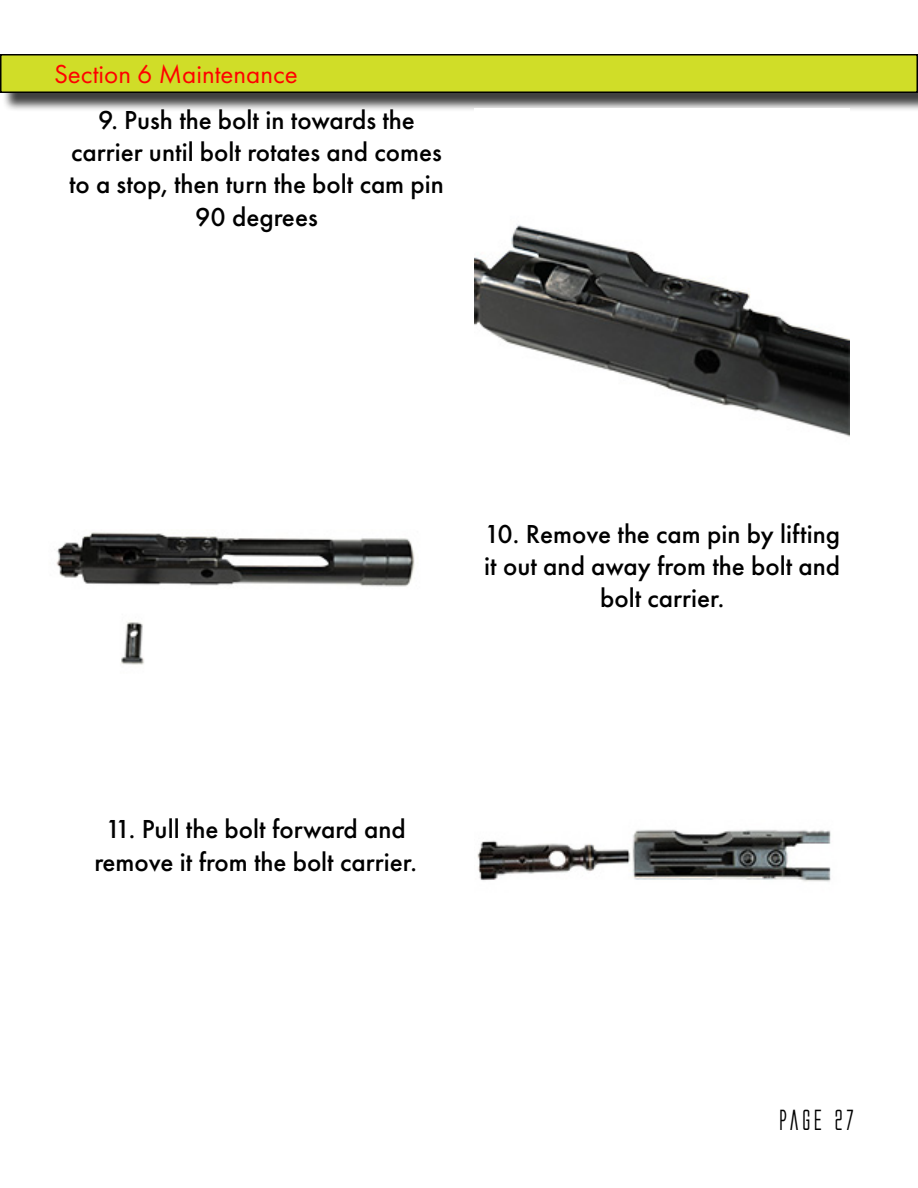
<style>
.page{position:relative;width:918px;height:1188px;background:#fff}
.page>*{position:absolute;margin:0;border:0;box-sizing:border-box;transform-origin:0 0}
.t1{font:500 27px/32.4px "Futura PT";color:#000;text-align:center}
.t2{font:27px "Futura PT";color:#f00}
.t3{font:700 27px "Alien League";color:#000}
</style>
<div class="page">
<div style="left:2px;top:56px;width:916px;height:56px;background:#000;opacity:.75"></div>
<div style="left:1px;top:55px;width:916px;height:37px;background:#d0dd28"></div>
<div style="left:0;top:54px;width:918px;height:39px;border:2px solid #000"></div>
<img style="left:475px;top:108px;width:375px;height:329px">
<img style="left:56px;top:532px;width:359px;height:133px">
<img style="left:477px;top:829px;width:354px;height:53px">
<p class="t2" style="left:54px;top:58px;width:245px">Section 6 Maintenance</p>
<p class="t1" style="left:69px;top:103px;width:376px">9. Push the bolt in towards the carrier until bolt rotates and comes to a stop, then turn the bolt cam pin<br>90 degrees</p>
<p class="t1" style="left:484px;top:517px;width:358px">10. Remove the cam pin by lifting it out and away from the bolt and bolt carrier.</p>
<p class="t1" style="left:94px;top:813px;width:324px">11. Pull the bolt forward and remove it from the bolt carrier.</p>
<p class="t3" style="left:779px;top:1106px;width:80px">Page 27</p>
</div>
